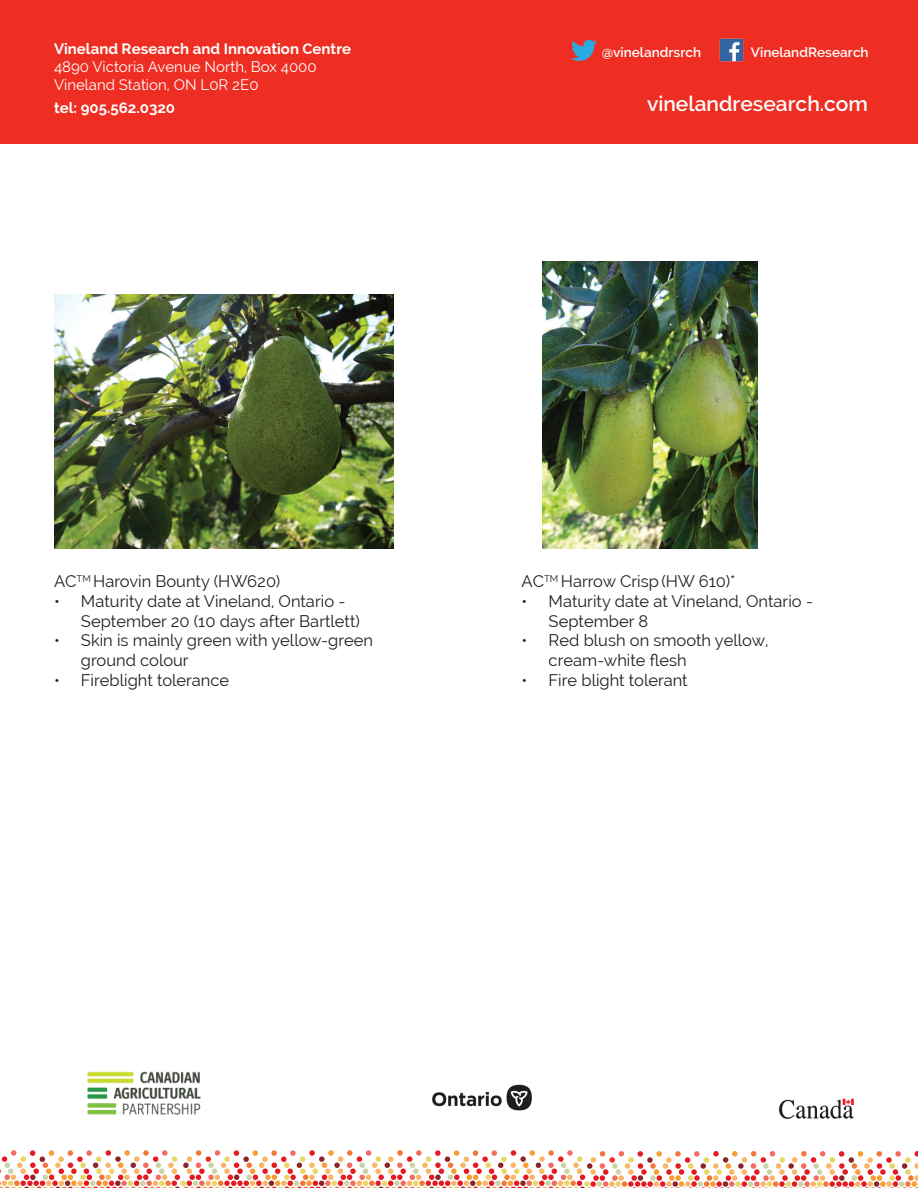
<style>
.page{position:relative;width:918px;height:1188px;background:#fff}
.page>*{position:absolute;margin:0;border:0;box-sizing:border-box;transform-origin:0 0}
.t1{font:600 21px "Raleway";color:#fff}
.t2{font:16.5px/19.8px "Raleway";color:#231f20}
.t3{font:15px/18px "Raleway";color:#fff}
.t4{font:700 15px "Raleway";color:#fff}
.t5{font:600 13.65px "Raleway";color:#fff}
</style>
<div class="page">
<div style="left:0;top:0;width:918px;height:144px;background:#ee2e22"></div>
<svg style="left:0;top:1150px;width:918px;height:38px"></svg>
<img style="left:542px;top:261px;width:215px;height:288px">
<svg style="left:571px;top:40px;width:26px;height:21px"></svg>
<img style="left:719px;top:38px;width:25px;height:24px">
<img style="left:54px;top:295px;width:339px;height:254px">
<img style="left:432px;top:1084px;width:100px;height:27px">
<img style="left:778px;top:1098px;width:76px;height:21px">
<img style="left:87px;top:1071px;width:114px;height:44px">
<p class="t4" style="left:54px;top:40px;width:299px">Vineland Research and Innovation Centre</p>
<p class="t3" style="left:54px;top:58px;width:264px">4890 Victoria Avenue North, Box 4000<br>Vineland Station, ON L0R 2E0</p>
<p class="t4" style="left:54px;top:99px;width:123px">tel: 905.562.0320</p>
<p class="t5" style="left:602px;top:44px;width:101px">@vinelandrsrch</p>
<p class="t5" style="left:751px;top:44px;width:119px">VinelandResearch</p>
<p class="t1" style="left:647px;top:92px;width:222px">vinelandresearch.com</p>
<p class="t2" style="left:54px;top:571px;width:228px">AC<sup>TM</sup> Harovin Bounty (HW620)</p>
<p class="t2" style="left:81px;top:591px;width:280px;text-indent:-27px">• Maturity date at Vineland, Ontario -<br>September 20 (10 days after Bartlett)</p>
<p class="t2" style="left:81px;top:631px;width:294px;text-indent:-27px">• Skin is mainly green with yellow-green ground colour</p>
<p class="t2" style="left:54px;top:670px;width:177px">• Fireblight tolerance</p>
<p class="t2" style="left:522px;top:571px;width:215px">AC<sup>TM</sup> Harrow Crisp(HW 610)*</p>
<p class="t2" style="left:549px;top:591px;width:266px;text-indent:-27px">• Maturity date at Vineland, Ontario -<br>September 8</p>
<p class="t2" style="left:549px;top:631px;width:221px;text-indent:-27px">• Red blush on smooth yellow, cream-white flesh</p>
<p class="t2" style="left:522px;top:670px;width:168px">• Fire blight tolerant</p>
</div>
